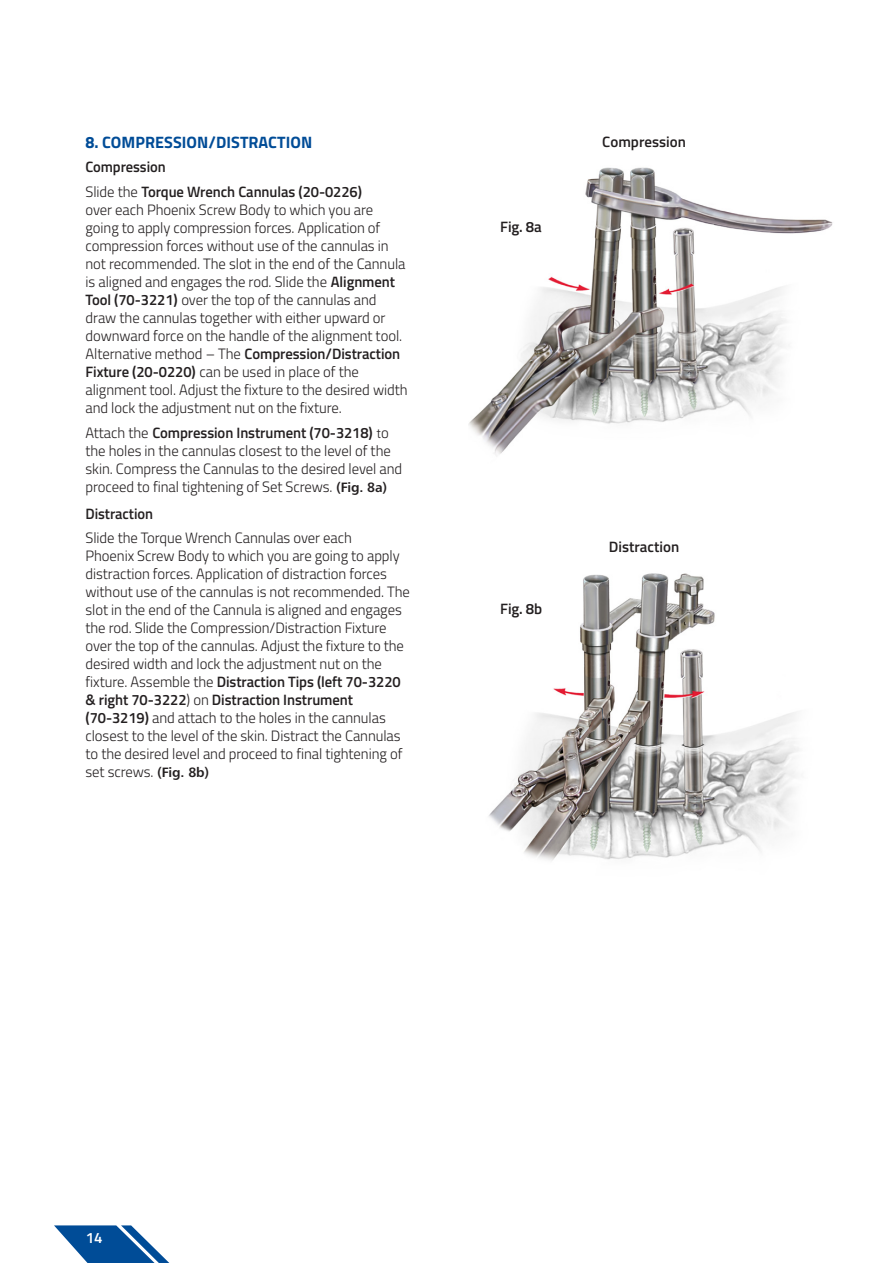
<style>
.page{position:relative;width:893px;height:1263px;background:#fff}
.page>*{position:absolute;margin:0;border:0;box-sizing:border-box;transform-origin:0 0}
.t1{font:700 16.5px "Titillium";letter-spacing:.005em;color:#004c97}
.t2{font:300 15px/18px "Titillium";letter-spacing:-.005em;color:#231f20}
.t3{font:600 15px/24.8px "Titillium";letter-spacing:-.005em;color:#231f20}
.t4{font:600 15px "Titillium";color:#fff}
.s1{font-weight:300}
.s2{font-weight:600}
.s3{font-family:"Humanist 777 BT Light B";font-weight:400;font-size:13.5px}
.s4{font-family:"Humanist 777 BT Bold B";font-weight:400;font-size:13.5px}
</style>
<div class="page">
<svg style="left:54px;top:1225px;width:116px;height:38px"></svg>
<img style="left:489px;top:573px;width:310px;height:288px">
<img style="left:469px;top:167px;width:364px;height:288px">
<p class="t1" style="left:86px;top:129px;width:228px">8. COMPRESSION/DISTRACTION</p>
<p class="t3" style="left:86px;top:154px;width:278px">Compression<br><span class="s1">Slide the</span> Torque Wrench Cannulas (20-0226)</p>
<p class="t2" style="left:86px;top:200px;width:324px">over each Phoenix Screw Body to which you are going to apply compression forces. Application of compression forces without use of the cannulas in not recommended. The slot in the end of the Cannula is aligned and engages the rod. Slide the <span class="s2">Alignment Tool (70-3221)</span> over the top of the cannulas and draw the cannulas together with either upward or downward force on the handle of the alignment tool.<br>Alternative method – The <span class="s2">Compression/Distraction Fixture (20-0220)</span> can be used in place of the alignment tool. Adjust the fixture to the desired width and lock the adjustment nut on the fixture.</p>
<p class="t2" style="left:86px;top:423px;width:318px">Attach the <span class="s2">Compression Instrument (70-3218)</span> <span class="s3">t</span>o the holes in the cannulas closest to the level of the skin. Compress the Cannulas to the desired level and proceed to final tightening of Set Screws. <span class="s4">(Fig. 8a)</span></p>
<p class="t3" style="left:86px;top:500px;width:69px">Distraction</p>
<p class="t2" style="left:86px;top:528px;width:326px">Slide the Torque Wrench Cannulas over each<br>Phoenix Screw Body to which you are going to apply distraction forces. Application of distraction forces without use of the cannulas is not recommended. The slot in the end of the Cannula is aligned and engages the rod. Slide the Compression/Distraction Fixture over the top of the cannulas. Adjust the fixture to the desired width and lock the adjustment nut on the fixture. Assemble the <span class="s2">Distraction Tips (left 70-3220 &amp; right 70-3222</span>) on <span class="s2">Distraction Instrument (70-3219)</span> and attach to the holes in the cannulas closest to the level of the skin. Distract the Cannulas to the desired level and proceed to final tightening of set screws. <span class="s4">(Fig. 8b)</span></p>
<p class="t3" style="left:500px;top:214px;width:43px">Fig. 8a</p>
<p class="t3" style="left:602px;top:129px;width:85px">Compression</p>
<p class="t3" style="left:500px;top:595px;width:43px">Fig. 8b</p>
<p class="t3" style="left:609px;top:533px;width:72px">Distraction</p>
<p class="t4" style="left:86px;top:1227px;width:18px">14</p>
</div>
